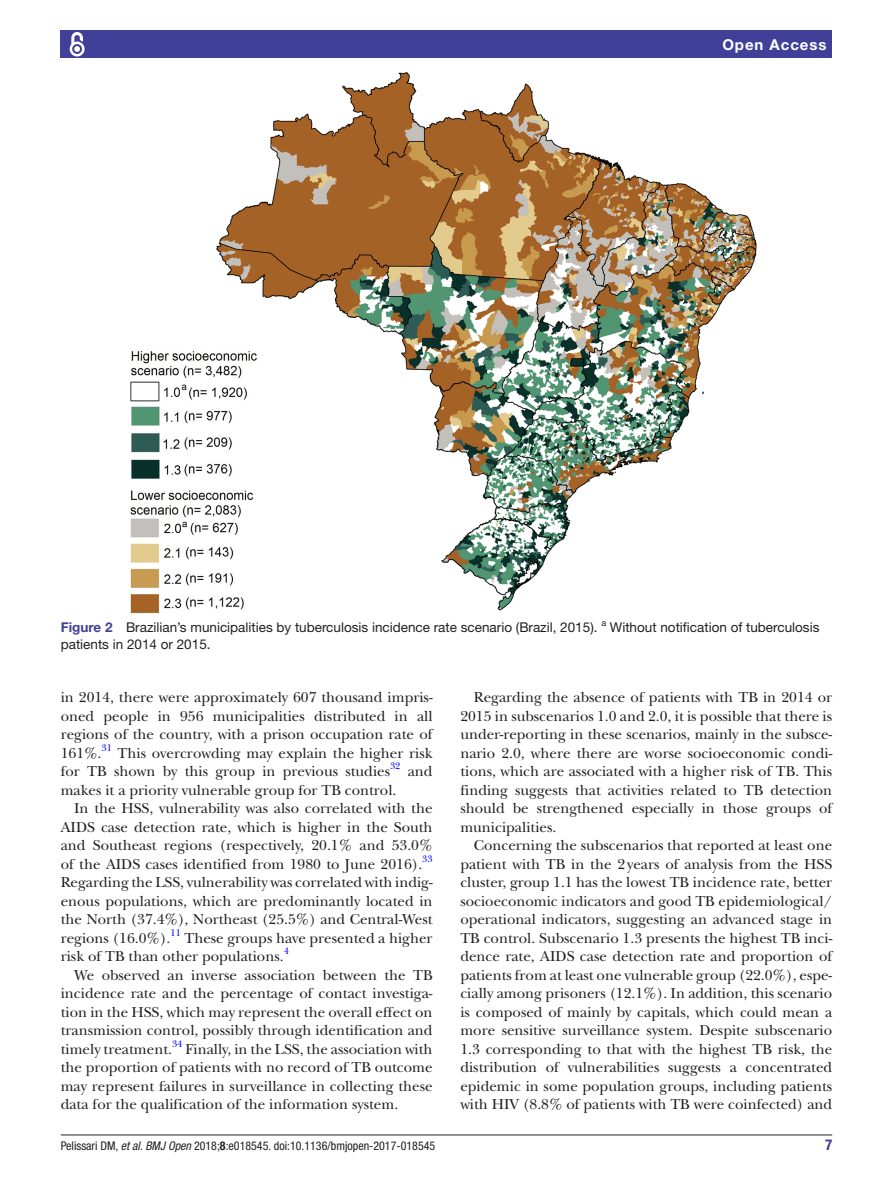
<style>
.page{position:relative;width:893px;height:1191px;background:#fff}
.page>*{position:absolute;margin:0;border:0;box-sizing:border-box;transform-origin:0 0}
.t1{font:15px/18.5px "New Baskerville";color:#231f20;text-align:justify}
.t2{font:700 15px "Helvetica Neue LT Std";letter-spacing:.065em;color:#fff}
.t3{font:700 condensed 15px "Helvetica Neue LT Std";color:#414099}
.t4{font:13.5px/16.2px "Helvetica Neue LT Std";color:#231f20}
.t5{font:condensed 12px "Helvetica Neue LT Std";color:#231f20}
.t6{font:9.9px "New Baskerville";color:#00f}
.s1{font-weight:700;color:#414099}
.s2{font-style:italic}
.s3{font-weight:700}
</style>
<div class="page">
<hr style="left:61px;top:1134px;width:771px;height:1px;background:#231f20">
<div style="left:61px;top:31px;width:771px;height:27px;background:#414099"></div>
<svg style="left:69px;top:32px;width:16px;height:25px"></svg>
<img style="left:130px;top:73px;width:627px;height:541px">
<p class="t2" style="left:722px;top:35px;width:106px">Open Access</p>
<p class="t4" style="left:61px;top:619px;width:760px"><span class="s1">Figure 2</span> Brazilian’s municipalities by tuberculosis incidence rate scenario (Brazil, 2015). <sup>a</sup> Without notification of tuberculosis patients in 2014 or 2015.</p>
<p class="t1" style="left:61px;top:688px;width:373px">in 2014, there were approximately 607 thousand impris&shy;oned people in 956 municipalities distributed in all regions of the country, with a prison occupation rate of 161%.</p>
<p class="t6" style="left:102px;top:742px;width:12px">31</p>
<p class="t1" style="left:61px;top:743px;width:373px;text-indent:57px">This overcrowding may explain the higher risk for TB shown by this group in previous studies<sup>32</sup></p>
<p class="t1" style="left:408px;top:762px;width:26px">and</p>
<p class="t1" style="left:61px;top:780px;width:337px">makes it a priority vulnerable group for TB control.</p>
<p class="t1" style="left:74px;top:799px;width:360px">In the HSS, vulnerability was also correlated with the</p>
<p class="t1" style="left:61px;top:817px;width:373px">AIDS case detection rate, which is higher in the South</p>
<p class="t1" style="left:61px;top:836px;width:373px">and Southeast regions (respectively, 20.1% and 53.0%</p>
<p class="t1" style="left:61px;top:854px;width:363px">of the AIDS cases identified from 1980 to June 2016).</p>
<p class="t6" style="left:422px;top:853px;width:12px">33</p>
<p class="t1" style="left:61px;top:873px;width:373px">Regarding the LSS, vulnerability was correlated with indig&shy;enous populations, which are predominantly located in the North (37.4%), Northeast (25.5%) and Central-West regions (16.0%).<sup>11</sup> These groups have presented a higher risk of TB than other populations.</p>
<p class="t6" style="left:284px;top:945px;width:7px">4</p>
<p class="t1" style="left:61px;top:965px;width:373px;text-indent:14px">We observed an inverse association between the TB incidence rate and the percentage of contact investiga&shy;tion in the HSS, which may represent the overall effect on transmission control, possibly through identification and timely treatment.</p>
<p class="t6" style="left:172px;top:1038px;width:12px">34</p>
<p class="t1" style="left:61px;top:1039px;width:373px;text-indent:125px">Finally, in the LSS, the association with the proportion of patients with no record of TB outcome may represent failures in surveillance in collecting these data for the qualification of the information system.</p>
<p class="t1" style="left:460px;top:688px;width:373px;text-indent:14px">Regarding the absence of patients with TB in 2014 or 2015 in subscenarios 1.0 and 2.0, it is possible that there is under-reporting in these scenarios, mainly in the subsce&shy;nario 2.0, where there are worse socioeconomic condi&shy;tions, which are associated with a higher risk of TB. This finding suggests that activities related to TB detection should be strengthened especially in those groups of municipalities.</p>
<p class="t1" style="left:460px;top:836px;width:373px;text-indent:14px">Concerning the subscenarios that reported at least one patient with TB in the 2years of analysis from the HSS cluster, group 1.1 has the lowest TB incidence rate, better socioeconomic indicators and good TB epidemiological/ operational indicators, suggesting an advanced stage in TB control. Subscenario 1.3 presents the highest TB inci&shy;dence rate, AIDS case detection rate and proportion of patients from at least one vulnerable group (22.0%), espe&shy;cially among prisoners (12.1%). In addition, this scenario is composed of mainly by capitals, which could mean a more sensitive surveillance system. Despite subscenario 1.3 corresponding to that with the highest TB risk, the distribution of vulnerabilities suggests a concentrated epidemic in some population groups, including patients with HIV (8.8% of patients with TB were coinfected) and</p>
<p class="t5" style="left:61px;top:1138px;width:376px">Pelissari DM, <span class="s2">et al</span>. <span class="s2">BMJ Open</span> 2018;<span class="s3">8</span>:e018545. doi:10.1136/bmjopen-2017-018545</p>
<p class="t3" style="left:825px;top:1135px;width:9px">7</p>
</div>
